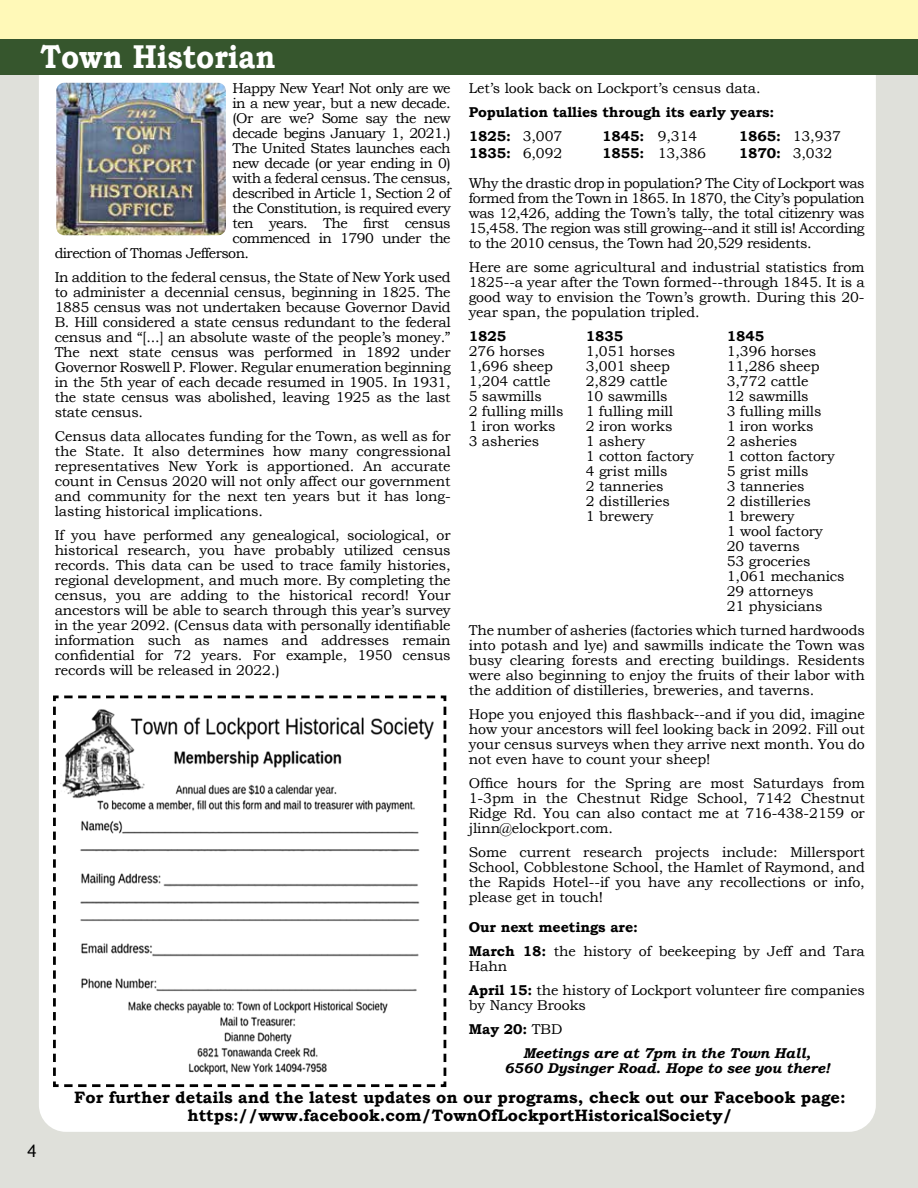
<style>
.page{position:relative;width:918px;height:1188px;background:#dfe0da}
.page>*{position:absolute;margin:0;border:0;box-sizing:border-box;transform-origin:0 0}
.t1{font:700 33px "Bookman Old Style";color:#fff;scale:.89 1}
.t2{font:19.5px "Agenda";color:#000}
.t3{font:700 16.5px/18px "Bookman Old Style";color:#000;text-align:center}
.t4{font:14.25px/15px "Bookman Old Style";letter-spacing:-.005em;color:#000;text-align:justify}
.t5{font:14.25px "Bookman Old Style";letter-spacing:-.04em;color:#000}
.t6{font:700 14.25px/24px "Bookman Old Style";letter-spacing:-.005em;color:#000}
.t7{font:italic 700 14.25px/15px "Bookman Old Style";letter-spacing:-.005em;color:#000;text-align:center}
.t8{font:14.25px/30px "Bookman Old Style";letter-spacing:-.03em;color:#000}
.s1{font-weight:400}
.s2{font-weight:700}
</style>
<div class="page">
<div style="left:39px;top:45px;width:837px;height:1087px;background:#fff;border-radius:27px"></div>
<div style="left:0;top:0;width:918px;height:42px;background:#fff9b8"></div>
<div style="left:0;top:40px;width:918px;height:35px;background:#36562d"></div>
<img style="left:56px;top:83px;width:170px;height:152px">
<svg style="left:53px;top:695px;width:394px;height:393px"></svg>
<h1 class="t1" style="left:41px;top:32px;width:265px">Town Historian</h1>
<p class="t5" style="left:233px;top:79px;width:220px">Happy New Year! Not only are we</p>
<p class="t5" style="left:233px;top:94px;width:220px">in a new year, but a new decade.</p>
<p class="t5" style="left:233px;top:109px;width:220px">(Or are we? Some say the new</p>
<p class="t5" style="left:233px;top:124px;width:220px">decade begins January 1, 2021.)</p>
<p class="t5" style="left:233px;top:139px;width:220px">The United States launches each</p>
<p class="t5" style="left:233px;top:154px;width:220px">new decade (or year ending in 0)</p>
<p class="t5" style="left:233px;top:169px;width:220px">with a federal census. The census,</p>
<p class="t5" style="left:233px;top:184px;width:220px">described in Article 1, Section 2 of</p>
<p class="t5" style="left:233px;top:199px;width:220px">the Constitution, is required every</p>
<p class="t5" style="left:233px;top:214px;width:220px">ten years. The first census</p>
<p class="t5" style="left:233px;top:229px;width:220px">commenced in 1790 under the</p>
<p class="t5" style="left:55px;top:244px;width:196px">direction of Thomas Jefferson.</p>
<p class="t4" style="left:55px;top:270px;width:398px">In addition to the federal census, the State of New York used to administer a decennial census, beginning in 1825. The 1885 census was not undertaken because Governor David B. Hill considered a state census redundant to the federal census and “[...] an absolute waste of the people’s money.” The next state census was performed in 1892 under Governor Roswell P. Flower. Regular enumeration beginning in the 5th year of each decade resumed in 1905. In 1931, the state census was abolished, leaving 1925 as the last state census.</p>
<p class="t4" style="left:55px;top:429px;width:398px">Census data allocates funding for the Town, as well as for the State. It also determines how many congressional representatives New York is apportioned. An accurate count in Census 2020 will not only affect our government and community for the next ten years but it has long&shy;lasting historical implications.</p>
<p class="t4" style="left:55px;top:528px;width:398px">If you have performed any genealogical, sociological, or historical research, you have probably utilized census records. This data can be used to trace family histories, regional development, and much more. By completing the census, you are adding to the historical record! Your ancestors will be able to search through this year’s survey in the year 2092. (Census data with personally identifiable information such as names and addresses remain confidential for 72 years. For example, 1950 census records will be released in 2022.)</p>
<p class="t4" style="left:469px;top:81px;width:294px">Let’s look back on Lockport’s census data.</p>
<p class="t6" style="left:469px;top:100px;width:307px">Population tallies through its early years:<br>1825: <span class="s1">3,007</span></p>
<p class="t6" style="left:602px;top:124px;width:97px">1845: <span class="s1">9,314</span></p>
<p class="t4" style="left:739px;top:129px;width:104px"><span class="s2">1865:</span> 13,937</p>
<p class="t6" style="left:469px;top:141px;width:95px">1835: <span class="s1">6,092</span></p>
<p class="t4" style="left:602px;top:145px;width:105px"><span class="s2">1855:</span> 13,386</p>
<p class="t8" style="left:469px;top:138px;width:397px;text-indent:270px"><span class="s2">1870:</span> 3,032<br>Why the drastic drop in population? The City of Lockport was</p>
<p class="t4" style="left:469px;top:190px;width:398px">formed from the Town in 1865. In 1870, the City’s population was 12,426, adding the Town’s tally, the total citizenry was 15,458. The region was still growing--and it still is! According to the 2010 census, the Town had 20,529 residents.</p>
<p class="t4" style="left:469px;top:259px;width:398px">Here are some agricultural and industrial statistics from 1825--a year after the Town formed--through 1845. It is a good way to envision the Town’s growth. During this 20- year span, the population tripled.</p>
<p class="t6" style="left:469px;top:324px;width:39px">1825</p>
<p class="t6" style="left:586px;top:324px;width:39px">1835</p>
<p class="t6" style="left:727px;top:324px;width:39px">1845</p>
<p class="t4" style="left:469px;top:343px;width:78px">276 horses</p>
<p class="t4" style="left:586px;top:343px;width:91px">1,051 horses</p>
<p class="t4" style="left:727px;top:343px;width:91px">1,396 horses</p>
<p class="t4" style="left:469px;top:358px;width:86px">1,696 sheep</p>
<p class="t4" style="left:586px;top:358px;width:86px">3,001 sheep</p>
<p class="t4" style="left:727px;top:358px;width:94px">11,286 sheep</p>
<p class="t4" style="left:469px;top:373px;width:83px">1,204 cattle</p>
<p class="t4" style="left:586px;top:373px;width:83px">2,829 cattle</p>
<p class="t4" style="left:727px;top:373px;width:83px">3,772 cattle</p>
<p class="t4" style="left:469px;top:388px;width:75px">5 sawmills</p>
<p class="t4" style="left:586px;top:388px;width:83px">10 sawmills</p>
<p class="t4" style="left:727px;top:388px;width:83px">12 sawmills</p>
<p class="t4" style="left:469px;top:403px;width:96px">2 fulling mills</p>
<p class="t4" style="left:586px;top:403px;width:89px">1 fulling mill</p>
<p class="t4" style="left:727px;top:403px;width:96px">3 fulling mills</p>
<p class="t4" style="left:469px;top:418px;width:88px">1 iron works</p>
<p class="t4" style="left:586px;top:418px;width:88px">2 iron works</p>
<p class="t4" style="left:727px;top:418px;width:88px">1 iron works</p>
<p class="t4" style="left:469px;top:433px;width:72px">3 asheries</p>
<p class="t4" style="left:586px;top:433px;width:61px">1 ashery</p>
<p class="t4" style="left:727px;top:433px;width:72px">2 asheries</p>
<p class="t4" style="left:586px;top:448px;width:110px">1 cotton factory</p>
<p class="t4" style="left:727px;top:448px;width:110px">1 cotton factory</p>
<p class="t4" style="left:586px;top:463px;width:83px">4 grist mills</p>
<p class="t4" style="left:727px;top:463px;width:83px">5 grist mills</p>
<p class="t4" style="left:586px;top:478px;width:79px">2 tanneries</p>
<p class="t4" style="left:727px;top:478px;width:79px">3 tanneries</p>
<p class="t4" style="left:586px;top:493px;width:86px">2 distilleries</p>
<p class="t4" style="left:727px;top:493px;width:86px">2 distilleries</p>
<p class="t4" style="left:586px;top:508px;width:69px">1 brewery</p>
<p class="t4" style="left:727px;top:508px;width:119px;text-align:left">1 brewery<br>1 wool factory<br>20 taverns<br>53 groceries<br>1,061 mechanics<br>29 attorneys<br>21 physicians</p>
<p class="t4" style="left:469px;top:623px;width:398px">The number of asheries (factories which turned hardwoods into potash and lye) and sawmills indicate the Town was busy clearing forests and erecting buildings. Residents were also beginning to enjoy the fruits of their labor with the addition of distilleries, breweries, and taverns.</p>
<p class="t4" style="left:469px;top:707px;width:398px">Hope you enjoyed this flashback--and if you did, imagine how your ancestors will feel looking back in 2092. Fill out your census surveys when they arrive next month. You do not even have to count your sheep!</p>
<p class="t4" style="left:469px;top:776px;width:397px">Office hours for the Spring are most Saturdays from 1-3pm in the Chestnut Ridge School, 7142 Chestnut Ridge Rd. You can also contact me at 716-438-2159 or jlinn@elockport.com.</p>
<p class="t4" style="left:469px;top:845px;width:398px">Some current research projects include: Millersport School, Cobblestone School, the Hamlet of Raymond, and the Rapids Hotel--if you have any recollections or info, please get in touch!</p>
<p class="t4" style="left:469px;top:915px;width:398px;line-height:24px"><span class="s2">Our next meetings are:<br>March 18:</span> the history of beekeeping by Jeff and Tara</p>
<p class="t4" style="left:469px;top:954px;width:397px;line-height:24px">Hahn<br><span class="s2">April 15:</span> the history of Lockport volunteer fire companies</p>
<p class="t4" style="left:469px;top:993px;width:118px;line-height:24px">by Nancy Brooks<br><span class="s2">May 20:</span> TBD</p>
<p class="t7" style="left:504px;top:1045px;width:327px">Meetings are at 7pm in the Town Hall,<br>6560 Dysinger Road. Hope to see you there!</p>
<h2 class="t2" style="left:27px;top:1141px;width:11px">4</h2>
<p class="t3" style="left:74px;top:1088px;width:773px">For further details and the latest updates on our programs, check out our Facebook page: https://www.facebook.com/TownOfLockportHistoricalSociety/</p>
</div>
